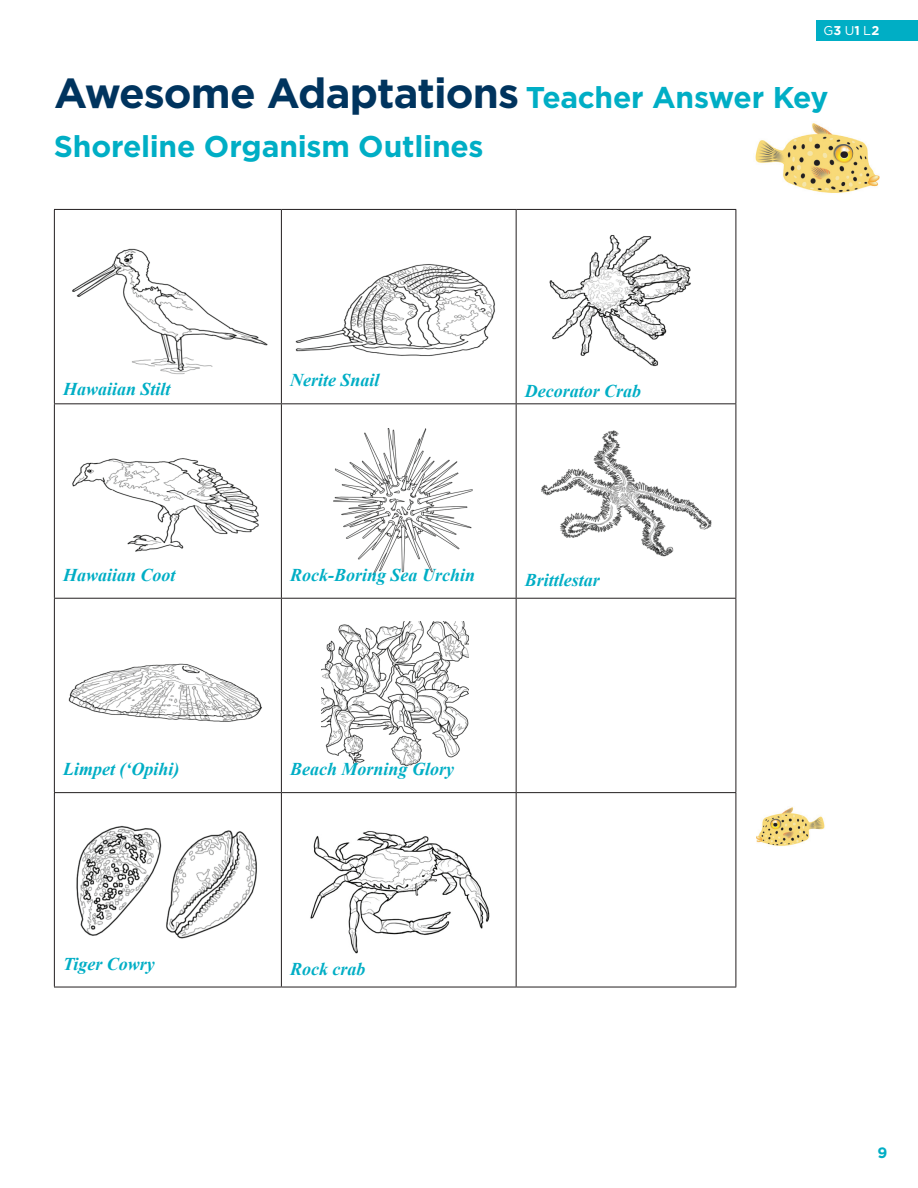
<style>
.page{position:relative;width:918px;height:1188px;background:#fff}
.page>*{position:absolute;margin:0;border:0;box-sizing:border-box;transform-origin:0 0}
.t1{font:700 42px "Gotham";letter-spacing:-.02em;color:#00345e}
.t2{font:700 30px "Gotham";letter-spacing:-.01em;color:#00aec5}
.t3{font:italic 700 18px "Times New Roman";color:#00aec5}
.t4{font:700 15px "Gotham";color:#00aec5}
.t5{font:12.75px "Gotham";color:#fff}
.s1{font-weight:700}
.s2{font-size:30px;color:#00aec5}
</style>
<div class="page">
<img style="left:333px;top:429px;width:140px;height:147px">
<img style="left:72px;top:458px;width:187px;height:94px">
<img style="left:541px;top:430px;width:171px;height:127px">
<img style="left:76px;top:825px;width:181px;height:114px">
<img style="left:310px;top:831px;width:180px;height:123px">
<img style="left:322px;top:622px;width:146px;height:145px">
<img style="left:68px;top:663px;width:194px;height:59px">
<img style="left:72px;top:248px;width:196px;height:127px">
<img style="left:295px;top:264px;width:200px;height:93px">
<img style="left:549px;top:235px;width:142px;height:132px">
<img style="left:755px;top:123px;width:125px;height:70px">
<img style="left:756px;top:807px;width:69px;height:39px">
<hr style="left:54px;top:209px;width:227px;height:1px;background:#231f20">
<hr style="left:54px;top:210px;width:1px;height:193px;background:#231f20">
<hr style="left:281px;top:209px;width:235px;height:1px;background:#231f20">
<hr style="left:281px;top:210px;width:1px;height:193px;background:#231f20">
<hr style="left:516px;top:209px;width:220px;height:1px;background:#231f20">
<hr style="left:516px;top:210px;width:1px;height:193px;background:#231f20">
<hr style="left:736px;top:210px;width:1px;height:193px;background:#231f20">
<hr style="left:54px;top:403px;width:227px;height:1px;background:#231f20">
<hr style="left:54px;top:404px;width:1px;height:194px;background:#231f20">
<hr style="left:281px;top:403px;width:235px;height:1px;background:#231f20">
<hr style="left:281px;top:404px;width:1px;height:194px;background:#231f20">
<hr style="left:516px;top:403px;width:220px;height:1px;background:#231f20">
<hr style="left:516px;top:404px;width:1px;height:194px;background:#231f20">
<hr style="left:736px;top:404px;width:1px;height:194px;background:#231f20">
<hr style="left:54px;top:598px;width:227px;height:1px;background:#231f20">
<hr style="left:54px;top:599px;width:1px;height:193px;background:#231f20">
<hr style="left:281px;top:598px;width:235px;height:1px;background:#231f20">
<hr style="left:281px;top:599px;width:1px;height:193px;background:#231f20">
<hr style="left:516px;top:598px;width:220px;height:1px;background:#231f20">
<hr style="left:516px;top:599px;width:1px;height:193px;background:#231f20">
<hr style="left:736px;top:599px;width:1px;height:193px;background:#231f20">
<hr style="left:54px;top:792px;width:227px;height:1px;background:#231f20">
<hr style="left:54px;top:793px;width:1px;height:194px;background:#231f20">
<hr style="left:281px;top:792px;width:235px;height:1px;background:#231f20">
<hr style="left:281px;top:793px;width:1px;height:194px;background:#231f20">
<hr style="left:516px;top:792px;width:220px;height:1px;background:#231f20">
<hr style="left:516px;top:793px;width:1px;height:194px;background:#231f20">
<hr style="left:736px;top:793px;width:1px;height:194px;background:#231f20">
<hr style="left:54px;top:987px;width:227px;height:1px;background:#231f20">
<hr style="left:281px;top:987px;width:235px;height:1px;background:#231f20">
<hr style="left:516px;top:987px;width:220px;height:1px;background:#231f20">
<div style="left:817px;top:20px;width:101px;height:20px;background:#00aec5"></div>
<p class="t5" style="left:824px;top:23px;width:57px">G<span class="s1">3</span> U<span class="s1">1</span> L<span class="s1">2</span></p>
<h1 class="t1" style="left:54px;top:69px;width:776px">Awesome Adaptations <span class="s2">Teacher Answer Key</span></h1>
<h2 class="t2" style="left:54px;top:129px;width:431px">Shoreline Organism Outlines</h2>
<p class="t3" style="left:63px;top:377px;width:109px">Hawaiian Stilt</p>
<p class="t3" style="left:290px;top:368px;width:91px">Nerite Snail</p>
<p class="t3" style="left:525px;top:378px;width:118px">Decorator Crab</p>
<p class="t3" style="left:63px;top:562px;width:114px">Hawaiian Coot</p>
<p class="t3" style="left:290px;top:562px;width:187px">Rock-Boring Sea Urchin</p>
<p class="t3" style="left:525px;top:567px;width:77px">Brittlestar</p>
<p class="t3" style="left:63px;top:757px;width:118px">Limpet (‘Opihi)</p>
<p class="t3" style="left:290px;top:757px;width:166px">Beach Morning Glory</p>
<p class="t3" style="left:63px;top:951px;width:93px">Tiger Cowry</p>
<p class="t3" style="left:290px;top:956px;width:77px">Rock crab</p>
<p class="t4" style="left:878px;top:1144px;width:11px">9</p>
</div>
